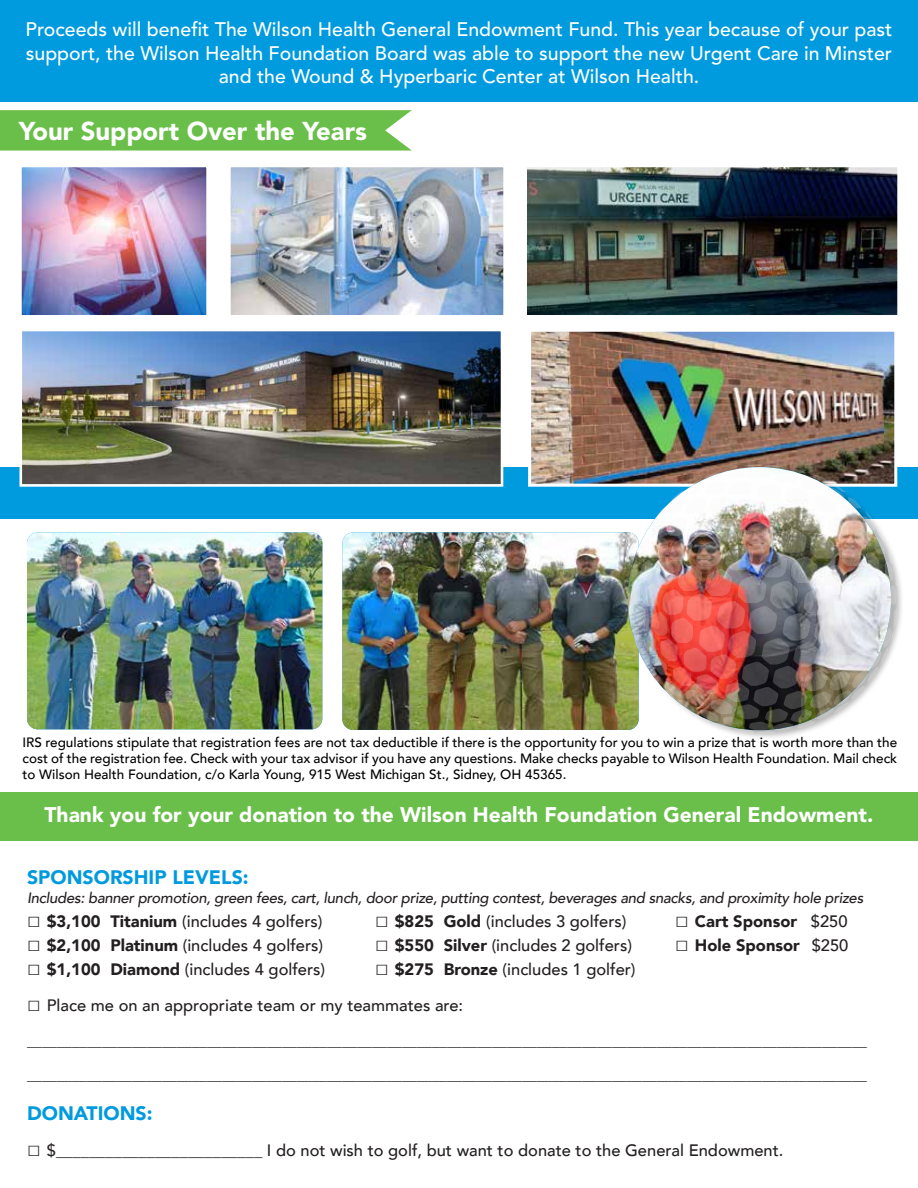
<style>
.page{position:relative;width:918px;height:1188px;background:#fff}
.page>*{position:absolute;margin:0;border:0;box-sizing:border-box;transform-origin:0 0}
.t1{font:900 25.65px "Avenir LT Std";color:#fff}
.t2{font:900 21px "Avenir LT Std";color:#fff}
.t3{font:500 19.5px/23.4px "Avenir LT Std";color:#fff;text-align:center}
.t4{font:900 19.5px "Avenir";color:#009ade}
.t5{font:500 16.5px "Avenir";color:#231f20}
.t6{font:900 16.5px "Avenir";color:#231f20}
.t7{font:500 15px "Avenir";color:#231f20}
.t8{font:italic 500 15px "Avenir";letter-spacing:-.02em;color:#231f20}
.t9{font:500 13.5px/16.2px "Avenir";color:#000;text-align:justify}
.s1{font-family:"Times New Roman";font-weight:400;font-size:22.5px}
.s2{font-weight:900}
.s3{font-weight:500}
</style>
<div class="page">
<div style="left:0;top:793px;width:918px;height:48px;background:#6abf4b"></div>
<div style="left:0;top:467px;width:918px;height:52px;background:#009ade"></div>
<div style="left:0;top:0;width:918px;height:102px;background:#009ade"></div>
<img style="left:27px;top:532px;width:295px;height:197px">
<img style="left:342px;top:532px;width:286px;height:198px">
<img style="left:24px;top:333px;width:475px;height:150px">
<div style="left:20px;top:329px;width:483px;height:158px;border:3px solid #fff"></div>
<img style="left:23px;top:168px;width:182px;height:146px">
<div style="left:19px;top:164px;width:190px;height:154px;border:3px solid #fff"></div>
<img style="left:232px;top:168px;width:270px;height:146px">
<div style="left:228px;top:164px;width:278px;height:154px;border:3px solid #fff"></div>
<img style="left:528px;top:168px;width:368px;height:146px">
<div style="left:524px;top:164px;width:376px;height:154px;border:3px solid #fff"></div>
<svg style="left:0;top:110px;width:412px;height:41px;background:#70c152"></svg>
<img style="left:532px;top:333px;width:361px;height:150px">
<div style="left:528px;top:329px;width:369px;height:158px;border:3px solid #fff"></div>
<div style="left:629px;top:465px;width:275px;height:275px;background:#000;opacity:.3"></div>
<img style="left:628px;top:464px;width:270px;height:269px">
<p class="t3" style="left:26px;top:18px;width:868px">Proceeds will benefit The Wilson Health General Endowment Fund. This year because of your past support, the Wilson Health Foundation Board was able to support the new Urgent Care in Minster and the Wound &amp; Hyperbaric Center at Wilson Health.</p>
<h1 class="t1" style="left:19px;top:116px;width:350px">Your Support Over the Years</h1>
<p class="t9" style="left:22px;top:733px;width:876px">IRS regulations stipulate that registration fees are not tax deductible if there is the opportunity for you to win a prize that is worth more than the cost of the registration fee. Check with your tax advisor if you have any questions. Make checks payable to Wilson Health Foundation. Mail check to Wilson Health Foundation, c/o Karla Young, 915 West Michigan St., Sidney, OH 45365.</p>
<h2 class="t2" style="left:45px;top:802px;width:830px">Thank you for your donation to the Wilson Health Foundation General Endowment.</h2>
<h3 class="t4" style="left:27px;top:860px;width:223px">SPONSORSHIP LEVELS:</h3>
<p class="t8" style="left:27px;top:889px;width:838px">Includes: banner promotion, green fees, cart, lunch, door prize, putting contest, beverages and snacks, and proximity hole prizes</p>
<p class="t5" style="left:27px;top:907px;width:297px"><span class="s1">□</span> <span class="s2">$3,100 Titanium</span> (includes 4 golfers)</p>
<p class="t5" style="left:375px;top:907px;width:253px"><span class="s1">□</span> <span class="s2">$825 Gold</span> (includes 3 golfers)</p>
<p class="t6" style="left:675px;top:907px;width:174px"><span class="s1">□</span> Cart Sponsor <span class="s3">$250</span></p>
<p class="t5" style="left:27px;top:931px;width:298px"><span class="s1">□</span> <span class="s2">$2,100 Platinum</span> (includes 4 golfers)</p>
<p class="t5" style="left:375px;top:931px;width:258px"><span class="s1">□</span> <span class="s2">$550 Silver</span> (includes 2 golfers)</p>
<p class="t6" style="left:675px;top:931px;width:175px"><span class="s1">□</span> Hole Sponsor <span class="s3">$250</span></p>
<p class="t5" style="left:27px;top:955px;width:300px"><span class="s1">□</span> <span class="s2">$1,100 Diamond</span> (includes 4 golfers)</p>
<p class="t5" style="left:375px;top:955px;width:262px"><span class="s1">□</span> <span class="s2">$275 Bronze</span> (includes 1 golfer)</p>
<p class="t5" style="left:27px;top:991px;width:438px"><span class="s1">□</span> Place me on an appropriate team or my teammates are:</p>
<p class="t7" style="left:27px;top:1028px;width:841px">________________________________________________________________________________________________________________</p>
<p class="t7" style="left:27px;top:1062px;width:841px">________________________________________________________________________________________________________________</p>
<h3 class="t4" style="left:27px;top:1097px;width:127px">DONATIONS:</h3>
<p class="t5" style="left:27px;top:1136px;width:758px"><span class="s1">□</span> $_________________________ I do not wish to golf, but want to donate to the General Endowment.</p>
</div>
